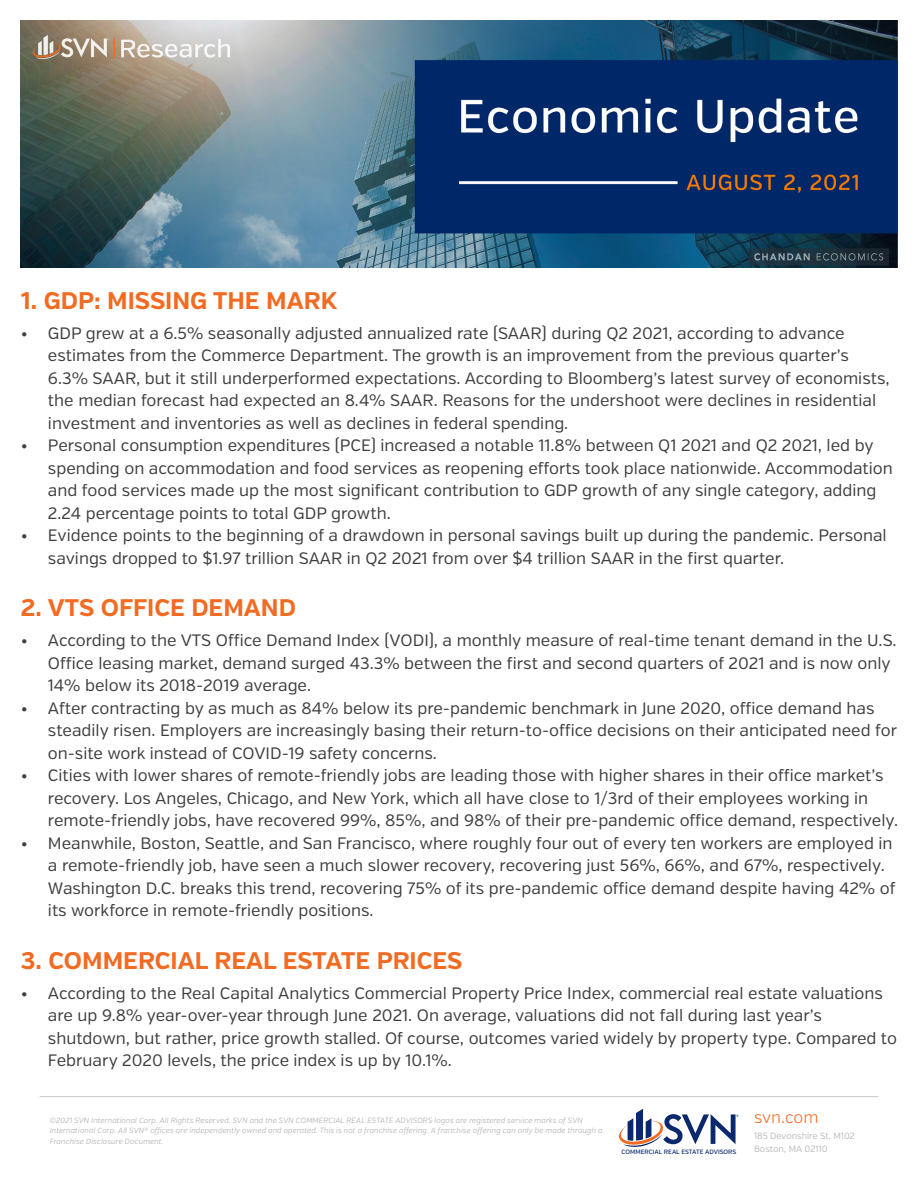
<style>
.page{position:relative;width:918px;height:1188px;background:#fff}
.page>*{position:absolute;margin:0;border:0;box-sizing:border-box;transform-origin:0 0}
.t1{font:700 24px "Verb";color:#f36a21}
.t2{font:16.5px/22.5px "Verb";color:#3e3e3f}
.t3{font:300 16.5px "Verb";letter-spacing:-.005em;color:#f36a21}
.t4{font:300 9px/13.5px "Verb";color:#a8a9ad}
.t5{font:italic 300 7.5px/10.5px "Verb";letter-spacing:.015em;color:#a8a9ad}
.t6{font:500 6.3px "Verb";color:#09286d}
</style>
<div class="page">
<img style="left:21px;top:21px;width:876px;height:247px">
<hr style="left:40px;top:1096px;width:838px;height:1px;background:#c7c8ca">
<svg style="left:619px;top:1109px;width:120px;height:38px"></svg>
<p class="t1" style="left:21px;top:286px;width:318px">1. GDP: MISSING THE MARK</p>
<p class="t2" style="left:48px;top:322px;width:843px;text-indent:-27px">• GDP grew at a 6.5% seasonally adjusted annualized rate (SAAR) during Q2 2021, according to advance estimates from the Commerce Department. The growth is an improvement from the previous quarter’s 6.3% SAAR, but it still underperformed expectations. According to Bloomberg’s latest survey of economists, the median forecast had expected an 8.4% SAAR. Reasons for the undershoot were declines in residential investment and inventories as well as declines in federal spending.</p>
<p class="t2" style="left:48px;top:434px;width:846px;text-indent:-27px">• Personal consumption expenditures (PCE) increased a notable 11.8% between Q1 2021 and Q2 2021, led by spending on accommodation and food services as reopening efforts took place nationwide. Accommodation and food services made up the most significant contribution to GDP growth of any single category, adding 2.24 percentage points to total GDP growth.</p>
<p class="t2" style="left:48px;top:524px;width:840px;text-indent:-27px">• Evidence points to the beginning of a drawdown in personal savings built up during the pandemic. Personal savings dropped to $1.97 trillion SAAR in Q2 2021 from over $4 trillion SAAR in the first quarter.</p>
<p class="t1" style="left:21px;top:593px;width:277px">2. VTS OFFICE DEMAND</p>
<p class="t2" style="left:48px;top:629px;width:850px;text-indent:-27px">• According to the VTS Office Demand Index (VODI), a monthly measure of real-time tenant demand in the U.S.<br>Office leasing market, demand surged 43.3% between the first and second quarters of 2021 and is now only<br>14% below its 2018-2019 average.</p>
<p class="t2" style="left:48px;top:697px;width:851px;text-indent:-27px">• After contracting by as much as 84% below its pre-pandemic benchmark in June 2020, office demand has steadily risen. Employers are increasingly basing their return-to-office decisions on their anticipated need for on-site work instead of COVID-19 safety concerns.</p>
<p class="t2" style="left:48px;top:764px;width:852px;text-indent:-27px">• Cities with lower shares of remote-friendly jobs are leading those with higher shares in their office market’s recovery. Los Angeles, Chicago, and New York, which all have close to 1/3rd of their employees working in remote-friendly jobs, have recovered 99%, 85%, and 98% of their pre-pandemic office demand, respectively.</p>
<p class="t2" style="left:48px;top:832px;width:849px;text-indent:-27px">• Meanwhile, Boston, Seattle, and San Francisco, where roughly four out of every ten workers are employed in a remote-friendly job, have seen a much slower recovery, recovering just 56%, 66%, and 67%, respectively.<br>Washington D.C. breaks this trend, recovering 75% of its pre-pandemic office demand despite having 42% of its workforce in remote-friendly positions.</p>
<p class="t1" style="left:21px;top:946px;width:443px">3. COMMERCIAL REAL ESTATE PRICES</p>
<p class="t2" style="left:48px;top:982px;width:851px;text-indent:-27px">• According to the Real Capital Analytics Commercial Property Price Index, commercial real estate valuations are up 9.8% year-over-year through June 2021. On average, valuations did not fall during last year’s shutdown, but rather, price growth stalled. Of course, outcomes varied widely by property type. Compared to February 2020 levels, the price index is up by 10.1%.</p>
<p class="t5" style="left:50px;top:1115px;width:554px">©2021 SVN International Corp. All Rights Reserved. SVN and the SVN COMMERCIAL REAL ESTATE ADVISORS logos are registered service marks of SVN<br>International Corp. All SVN® offices are independently owned and operated. This is not a franchise offering. A franchise offering can only be made through a<br>Franchise Disclosure Document.</p>
<p class="t6" style="left:622px;top:1148px;width:116px">COMMERCIAL REAL ESTATE ADVISORS</p>
<p class="t3" style="left:754px;top:1107px;width:66px">svn.com</p>
<p class="t4" style="left:754px;top:1129px;width:102px">185 Devonshire St, M102<br>Boston, MA 02110</p>
</div>
